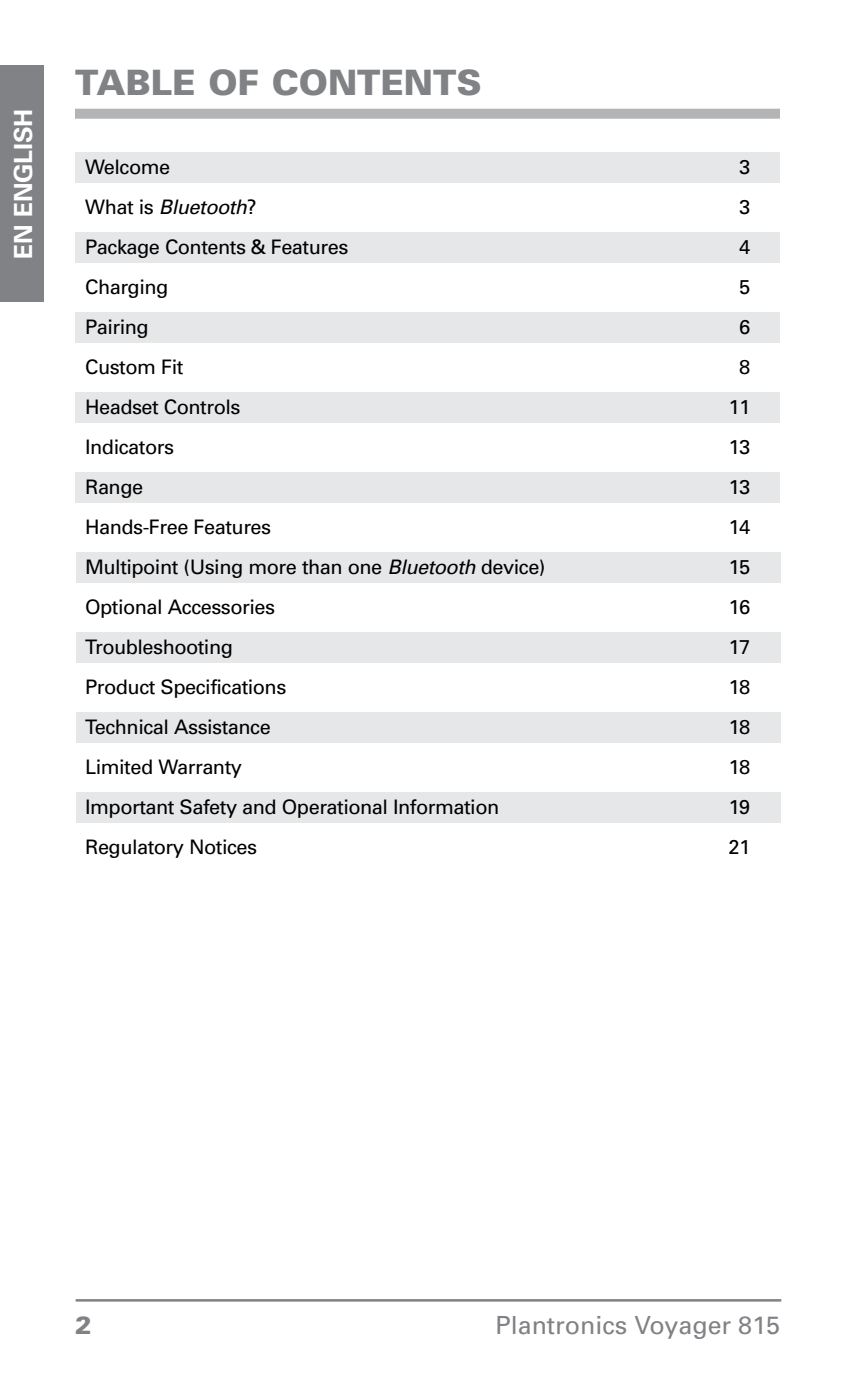
<style>
.page{position:relative;width:855px;height:1373px;background:#fff}
.page>*{position:absolute;margin:0;border:0;box-sizing:border-box;transform-origin:0 0}
.t1{font:900 35px "Univers";color:#808285}
.t2{font:25px "Univers";color:#808285}
.t3{font:700 25px "Univers";letter-spacing:-.01em;color:#fff}
.t4{font:900 25px "Univers";color:#808285}
.t5{font:20px "Univers";letter-spacing:-.025em;color:#000}
.t6{font:italic 20px "Univers";letter-spacing:-.025em;color:#000}
.s1{font-style:normal}
.s2{font-style:italic}
</style>
<div class="page">
<hr style="left:76px;top:1299px;width:705px;height:2px;background:#808285">
<div style="left:0;top:66px;width:43px;height:236px;background:#808285"></div>
<div style="left:76px;top:792px;width:705px;height:30px;background:#e6e7e8"></div>
<div style="left:76px;top:552px;width:705px;height:30px;background:#e6e7e8"></div>
<div style="left:76px;top:632px;width:705px;height:30px;background:#e6e7e8"></div>
<div style="left:76px;top:712px;width:705px;height:30px;background:#e6e7e8"></div>
<div style="left:75px;top:109px;width:705px;height:10px;background:#b2b4b6"></div>
<div style="left:75px;top:152px;width:705px;height:30px;background:#e6e7e8"></div>
<div style="left:75px;top:232px;width:705px;height:30px;background:#e6e7e8"></div>
<div style="left:75px;top:312px;width:705px;height:30px;background:#e6e7e8"></div>
<div style="left:75px;top:392px;width:705px;height:30px;background:#e6e7e8"></div>
<div style="left:75px;top:472px;width:705px;height:30px;background:#e6e7e8"></div>
<p class="t3" style="left:7px;top:259px;width:151px;rotate:-90deg">EN ENGLISH</p>
<h1 class="t1" style="left:75px;top:61px;width:408px">TABLE OF CONTENTS</h1>
<p class="t5" style="left:85px;top:155px;width:87px">Welcome</p>
<p class="t5" style="left:739px;top:155px;width:13px">3</p>
<p class="t6" style="left:85px;top:194px;width:173px"><span class="s1">What is</span> Bluetooth<span class="s1">?</span></p>
<p class="t5" style="left:739px;top:195px;width:13px">3</p>
<p class="t5" style="left:85px;top:235px;width:265px">Package Contents &amp; Features</p>
<p class="t5" style="left:739px;top:235px;width:13px">4</p>
<p class="t5" style="left:85px;top:275px;width:85px">Charging</p>
<p class="t5" style="left:739px;top:275px;width:13px">5</p>
<p class="t5" style="left:85px;top:315px;width:65px">Pairing</p>
<p class="t5" style="left:739px;top:315px;width:13px">6</p>
<p class="t5" style="left:85px;top:355px;width:100px">Custom Fit</p>
<p class="t5" style="left:739px;top:355px;width:13px">8</p>
<p class="t5" style="left:85px;top:395px;width:157px">Headset Controls</p>
<p class="t5" style="left:728px;top:395px;width:23px">11</p>
<p class="t5" style="left:85px;top:435px;width:90px">Indicators</p>
<p class="t5" style="left:728px;top:435px;width:23px">13</p>
<p class="t5" style="left:85px;top:475px;width:60px">Range</p>
<p class="t5" style="left:728px;top:475px;width:23px">13</p>
<p class="t5" style="left:85px;top:515px;width:188px">Hands-Free Features</p>
<p class="t5" style="left:728px;top:515px;width:23px">14</p>
<p class="t5" style="left:85px;top:555px;width:462px">Multipoint (Using more than one <span class="s2">Bluetooth</span> device)</p>
<p class="t5" style="left:728px;top:555px;width:23px">15</p>
<p class="t5" style="left:85px;top:595px;width:191px">Optional Accessories</p>
<p class="t5" style="left:728px;top:595px;width:23px">16</p>
<p class="t5" style="left:85px;top:635px;width:149px">Troubleshooting</p>
<p class="t5" style="left:728px;top:635px;width:23px">17</p>
<p class="t5" style="left:85px;top:675px;width:203px">Product Specifications</p>
<p class="t5" style="left:728px;top:675px;width:23px">18</p>
<p class="t5" style="left:85px;top:715px;width:187px">Technical Assistance</p>
<p class="t5" style="left:728px;top:715px;width:23px">18</p>
<p class="t5" style="left:85px;top:755px;width:158px">Limited Warranty</p>
<p class="t5" style="left:728px;top:755px;width:23px">18</p>
<p class="t5" style="left:85px;top:795px;width:416px">Important Safety and Operational Information</p>
<p class="t5" style="left:728px;top:795px;width:23px">19</p>
<p class="t5" style="left:85px;top:835px;width:174px">Regulatory Notices</p>
<p class="t5" style="left:728px;top:835px;width:23px">21</p>
<p class="t4" style="left:75px;top:1309px;width:18px">2</p>
<p class="t2" style="left:496px;top:1310px;width:286px">Plantronics Voyager 815</p>
</div>
